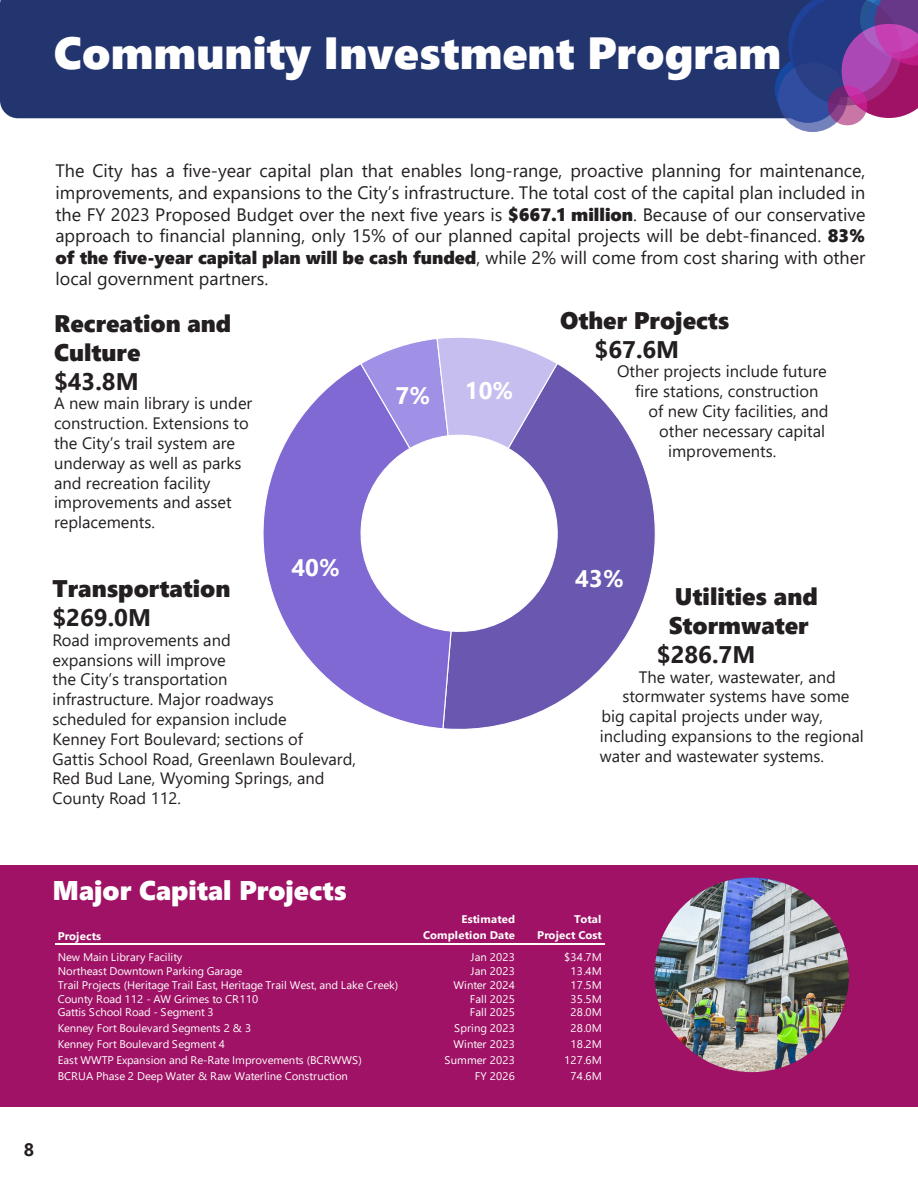
<style>
.page{position:relative;width:918px;height:1188px;background:#fff}
.page>*{position:absolute;margin:0;border:0;box-sizing:border-box;transform-origin:0 0}
.t1{font:italic 500 48px "Barbie";color:#fff}
.t2{font:45px "Segoe UI Black";color:#fff}
.t3{font:27px "Segoe UI Black";color:#fff}
.t4{font:24px/28.8px "Segoe UI Black";color:#231f20}
.t5{font:700 24px "Segoe UI";color:#231f20}
.t6{font:700 24px "Segoe UI";color:#fff}
.t7{font:18px/21.6px "Segoe UI";color:#231f20;text-align:justify}
.t8{font:700 18px "Segoe UI";color:#231f20}
.t9{font:16.5px/19.8px "Segoe UI";color:#231f20}
.t10{font:11.1px "Segoe UI";color:#fff}
.t11{font:700 11.1px/15.9px "Segoe UI";letter-spacing:.015em;color:#fff;text-align:right}
.t12{font:11.1px "Segoe UI";letter-spacing:.025em;color:#fff}
.t13{font:11.1px "Segoe UI";letter-spacing:.02em;color:#fff}
.s1{font-family:"Segoe UI Black"}
.s2{font-family:"Segoe UI";font-weight:700}
</style>
<div class="page">
<div style="left:0;top:0;width:788px;height:118px;background:#22356f"></div>
<div style="left:775px;top:56px;width:67px;height:67px;background:#15489e;border-radius:50%"></div>
<svg style="left:778px;top:63px;width:69px;height:69px"></svg>
<svg style="left:828px;top:86px;width:39px;height:39px"></svg>
<svg style="left:788px;top:0;width:130px;height:118px;background:#673b8f"></svg>
<div style="left:0;top:865px;width:918px;height:242px;background:#9f1265"></div>
<hr style="left:55px;top:943px;width:550px;height:1px;background:#fff">
<svg style="left:452px;top:365px;width:203px;height:364px;fill:#6a57b0"></svg>
<svg style="left:263px;top:365px;width:189px;height:364px;fill:#8069d2"></svg>
<svg style="left:359px;top:337px;width:200px;height:113px;background:#b5a9e5"></svg>
<img style="left:654px;top:878px;width:195px;height:194px;border-radius:97px">
<p class="t2" style="left:54px;top:20px;width:729px">Community Investment Program</p>
<h1 class="t1" style="left:57px;top:39px;width:334px">Property Tax Facts</h1>
<p class="t7" style="left:56px;top:159px;width:812px">The City has a five-year capital plan that enables long-range, proactive planning for maintenance, improvements, and expansions to the City’s infrastructure. The total cost of the capital plan included in the FY 2023 Proposed Budget over the next five years is <span class="s1">$667.1 million</span>. Because of our conservative approach to financial planning, only 15% of our planned capital projects will be debt-financed. <span class="s1">83% of the five-year capital plan will be cash funded</span>, while 2% will come from cost sharing with other local government partners.</p>
<p class="t4" style="left:54px;top:308px;width:179px">Recreation and<br>Culture</p>
<p class="t5" style="left:54px;top:358px;width:86px">$43.8M</p>
<p class="t9" style="left:54px;top:392px;width:200px">A new main library is under construction. Extensions to the City’s trail system are underway as well as parks and recreation facility improvements and asset replacements.</p>
<p class="t6" style="left:291px;top:544px;width:50px">40%</p>
<p class="t4" style="left:52px;top:573px;width:180px">Transportation <span class="s2">$269.0M</span></p>
<p class="t9" style="left:52px;top:629px;width:305px">Road improvements and<br>expansions will improve<br>the City’s transportation<br>infrastructure. Major roadways<br>scheduled for expansion include<br>Kenney Fort Boulevard; sections of<br>Gattis School Road, Greenlawn Boulevard,<br>Red Bud Lane, Wyoming Springs, and<br>County Road 112.</p>
<p class="t6" style="left:396px;top:372px;width:36px">7%</p>
<p class="t6" style="left:465px;top:368px;width:50px">10%</p>
<p class="t4" style="left:595px;top:304px;width:136px;text-indent:-34px">Other Projects <span class="s2">$67.6M</span></p>
<p class="t9" style="left:617px;top:360px;width:211px">Other projects include future</p>
<p class="t9" style="left:635px;top:380px;width:185px">fire stations, construction</p>
<p class="t9" style="left:649px;top:400px;width:182px">of new City facilities, and</p>
<p class="t9" style="left:659px;top:420px;width:168px">other necessary capital</p>
<p class="t9" style="left:668px;top:439px;width:110px">improvements.</p>
<p class="t6" style="left:575px;top:556px;width:50px">43%</p>
<p class="t4" style="left:669px;top:581px;width:150px">Utilities and<br>Stormwater</p>
<p class="t5" style="left:657px;top:632px;width:100px">$286.7M</p>
<p class="t9" style="left:639px;top:665px;width:198px">The water, wastewater, and</p>
<p class="t9" style="left:622px;top:685px;width:229px">stormwater systems have some</p>
<p class="t9" style="left:601px;top:705px;width:223px">big capital projects under way,</p>
<p class="t9" style="left:600px;top:725px;width:266px">including expansions to the regional</p>
<p class="t9" style="left:600px;top:745px;width:226px">water and wastewater systems.</p>
<p class="t3" style="left:52px;top:871px;width:296px">Major Capital Projects</p>
<p class="t11" style="left:58px;top:927px;width:45px">Projects</p>
<p class="t11" style="left:423px;top:910px;width:94px">Estimated<br>Completion Date</p>
<p class="t11" style="left:537px;top:910px;width:66px">Total<br>Project Cost</p>
<p class="t10" style="left:58px;top:947px;width:126px">New Main Library Facility</p>
<p class="t10" style="left:471px;top:947px;width:46px">Jan 2023</p>
<p class="t10" style="left:564px;top:947px;width:39px">$34.7M</p>
<p class="t10" style="left:58px;top:960px;width:186px">Northeast Downtown Parking Garage</p>
<p class="t10" style="left:471px;top:960px;width:46px">Jan 2023</p>
<p class="t10" style="left:571px;top:960px;width:33px">13.4M</p>
<p class="t10" style="left:58px;top:974px;width:342px">Trail Projects (Heritage Trail East, Heritage Trail West, and Lake Creek)</p>
<p class="t10" style="left:454px;top:974px;width:63px">Winter 2024</p>
<p class="t10" style="left:571px;top:974px;width:33px">17.5M</p>
<p class="t10" style="left:58px;top:988px;width:202px">County Road 112 - AW Grimes to CR110</p>
<p class="t10" style="left:470px;top:988px;width:47px">Fall 2025</p>
<p class="t10" style="left:571px;top:988px;width:33px">35.5M</p>
<p class="t10" style="left:58px;top:1002px;width:157px">Gattis School Road - Segment 3</p>
<p class="t10" style="left:470px;top:1002px;width:47px">Fall 2025</p>
<p class="t10" style="left:571px;top:1002px;width:33px">28.0M</p>
<p class="t10" style="left:58px;top:1018px;width:195px">Kenney Fort Boulevard Segments 2 &amp; 3</p>
<p class="t12" style="left:454px;top:1018px;width:62px">Spring 2023</p>
<p class="t10" style="left:571px;top:1018px;width:33px">28.0M</p>
<p class="t10" style="left:58px;top:1034px;width:169px">Kenney Fort Boulevard Segment 4</p>
<p class="t10" style="left:454px;top:1034px;width:63px">Winter 2023</p>
<p class="t10" style="left:571px;top:1034px;width:33px">18.2M</p>
<p class="t10" style="left:58px;top:1050px;width:306px">East WWTP Expansion and Re-Rate Improvements (BCRWWS)</p>
<p class="t13" style="left:444px;top:1050px;width:72px">Summer 2023</p>
<p class="t10" style="left:564px;top:1050px;width:39px">127.6M</p>
<p class="t10" style="left:58px;top:1066px;width:292px">BCRUA Phase 2 Deep Water &amp; Raw Waterline Construction</p>
<p class="t10" style="left:475px;top:1066px;width:42px">FY 2026</p>
<p class="t10" style="left:571px;top:1066px;width:33px">74.6M</p>
<p class="t8" style="left:24px;top:1132px;width:12px">8</p>
</div>
